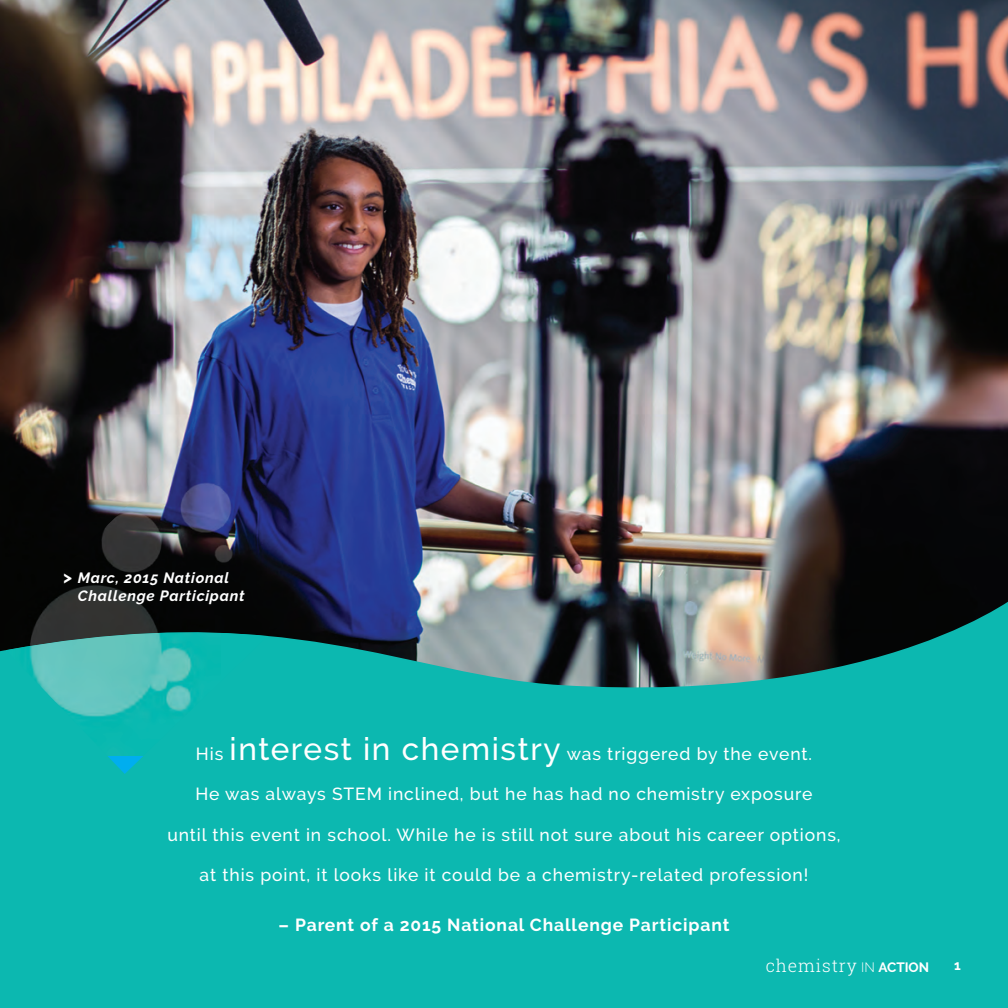
<style>
.page{position:relative;width:1008px;height:1008px;background:#0cb8b0}
.page>*{position:absolute;margin:0;border:0;box-sizing:border-box;transform-origin:0 0}
.t1{font:500 17.5px "Raleway";letter-spacing:.05em;color:#fff}
.t2{font:700 17.5px "Raleway";letter-spacing:.05em;color:#fff}
.t3{font:300 17.5px "Roboto Slab";letter-spacing:.05em;color:#fff}
.t4{font:italic 700 14.88px/17.5px "Raleway";letter-spacing:.05em;color:#fff}
.t5{font:700 13.65px "Raleway";color:#fff}
.s1{font-style:normal;font-size:17.5px}
.s2{font-size:31.5px}
.s3{font-family:"Raleway";font-size:13.65px}
.s4{font-family:"Raleway";font-weight:700;font-size:13.65px}
</style>
<div class="page">
<img style="left:0;top:0;width:1008px;height:591px">
<img style="left:0;top:591px;width:1008px;height:97px">
<img style="left:108px;top:756px;width:35px;height:18px">
<img style="left:0;top:427px;width:341px;height:223px">
<img style="left:6px;top:632px;width:262px;height:87px">
<p class="t4" style="left:78px;top:569px;width:168px;text-indent:-15px"><span class="s1">&gt;</span> Marc, 2015 National<br>Challenge Participant</p>
<p class="t1" style="left:196px;top:743px;width:618px">His <span class="s2">interest in chemistry</span> was triggered by the event.</p>
<p class="t1" style="left:196px;top:784px;width:618px">He was always STEM inclined, but he has had no chemistry exposure</p>
<p class="t1" style="left:167px;top:824px;width:675px">until this event in school. While he is still not sure about his career options,</p>
<p class="t1" style="left:200px;top:865px;width:610px">at this point, it looks like it could be a chemistry-related profession!</p>
<p class="t2" style="left:279px;top:915px;width:452px">– Parent of a 2015 national challenge Participant</p>
<p class="t3" style="left:766px;top:955px;width:165px">chemistry <span class="s3">IN</span> <span class="s4">action</span></p>
<p class="t5" style="left:954px;top:957px;width:8px">1</p>
</div>
